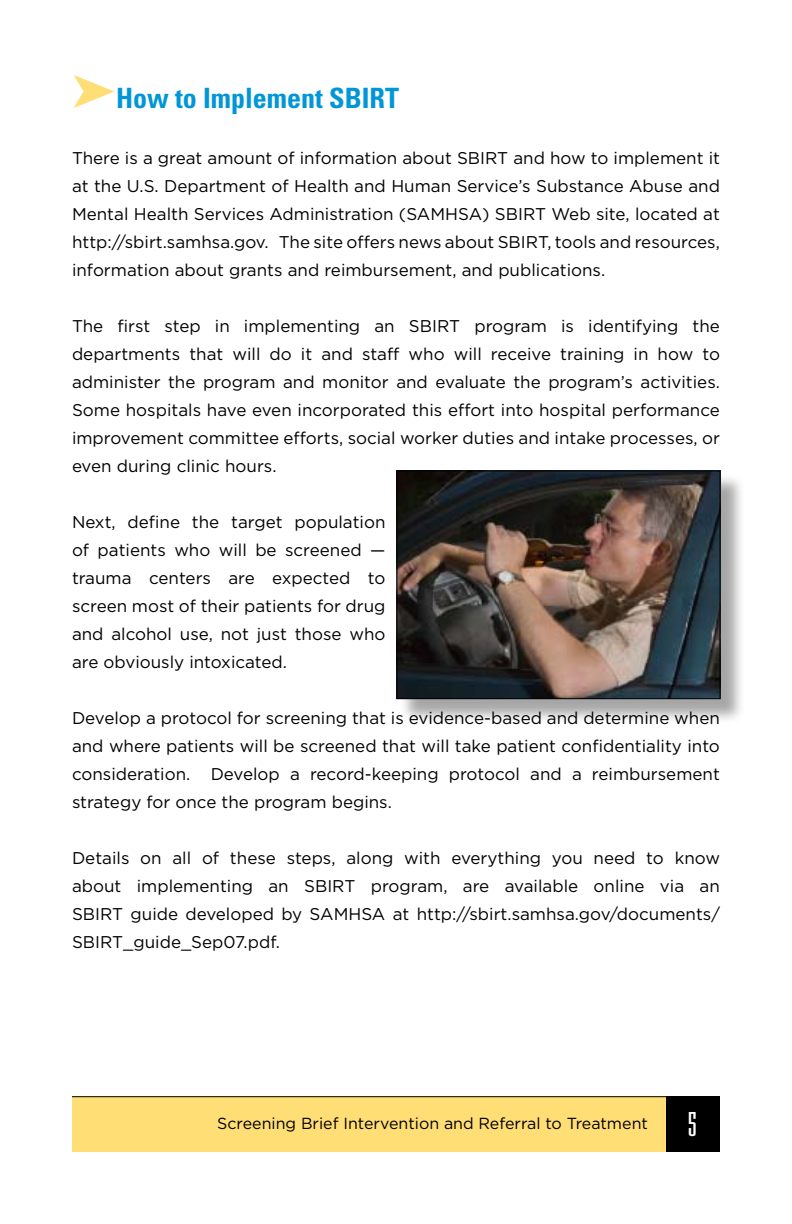
<style>
.page{position:relative;width:792px;height:1224px;background:#fff}
.page>*{position:absolute;margin:0;border:0;box-sizing:border-box;transform-origin:0 0}
.t1{font:36px "Mekanik Plain";color:#fff}
.t2{font:700 condensed 28px "Univers";color:#0096d7}
.t3{font:17px/28px "Gotham";color:#000;text-align:justify}
.t4{font:16px "Gotham";color:#000}
.s1{color:#ffde75}
</style>
<div class="page">
<div style="left:72px;top:1097px;width:648px;height:55px;background:#ffde75"></div>
<hr style="left:72px;top:1096px;width:648px;height:1px;background:#000">
<div style="left:666px;top:1097px;width:54px;height:55px;background:#000"></div>
<div style="left:400px;top:474px;width:345px;height:250px;background:#000;opacity:.35"></div>
<img style="left:399px;top:472px;width:319px;height:225px">
<div style="left:397px;top:470px;width:323px;height:229px;border:1px solid #000"></div>
<h2 class="t2" style="left:72px;top:81px;width:329px"><span class="s1">➤</span>How to Implement SBIRT</h2>
<p class="t3" style="left:72px;top:144px;width:650px">There is a great amount of information about SBIRT and how to implement it at the U.S. Department of Health and Human Service’s Substance Abuse and Mental Health Services Administration (SAMHSA) SBIRT Web site, located at http://sbirt.samhsa.gov. The site offers news about SBIRT, tools and resources, information about grants and reimbursement, and publications.</p>
<p class="t3" style="left:72px;top:312px;width:650px">The first step in implementing an SBIRT program is identifying the departments that will do it and staff who will receive training in how to administer the program and monitor and evaluate the program’s activities.<br>Some hospitals have even incorporated this effort into hospital performance improvement committee efforts, social worker duties and intake processes, or even during clinic hours.</p>
<p class="t3" style="left:72px;top:508px;width:315px">Next, define the target population of patients who will be screened — trauma centers are expected to screen most of their patients for drug and alcohol use, not just those who are obviously intoxicated.</p>
<p class="t3" style="left:72px;top:704px;width:649px">Develop a protocol for screening that is evidence-based and determine when and where patients will be screened that will take patient confidentiality into consideration. Develop a record-keeping protocol and a reimbursement strategy for once the program begins.</p>
<p class="t3" style="left:72px;top:844px;width:650px">Details on all of these steps, along with everything you need to know about implementing an SBIRT program, are available online via an SBIRT guide developed by SAMHSA at http://sbirt.samhsa.gov/documents/ SBIRT_guide_Sep07.pdf.</p>
<p class="t4" style="left:217px;top:1115px;width:432px">Screening Brief Intervention and Referral to Treatment</p>
<h1 class="t1" style="left:688px;top:1102px;width:11px">5</h1>
</div>
